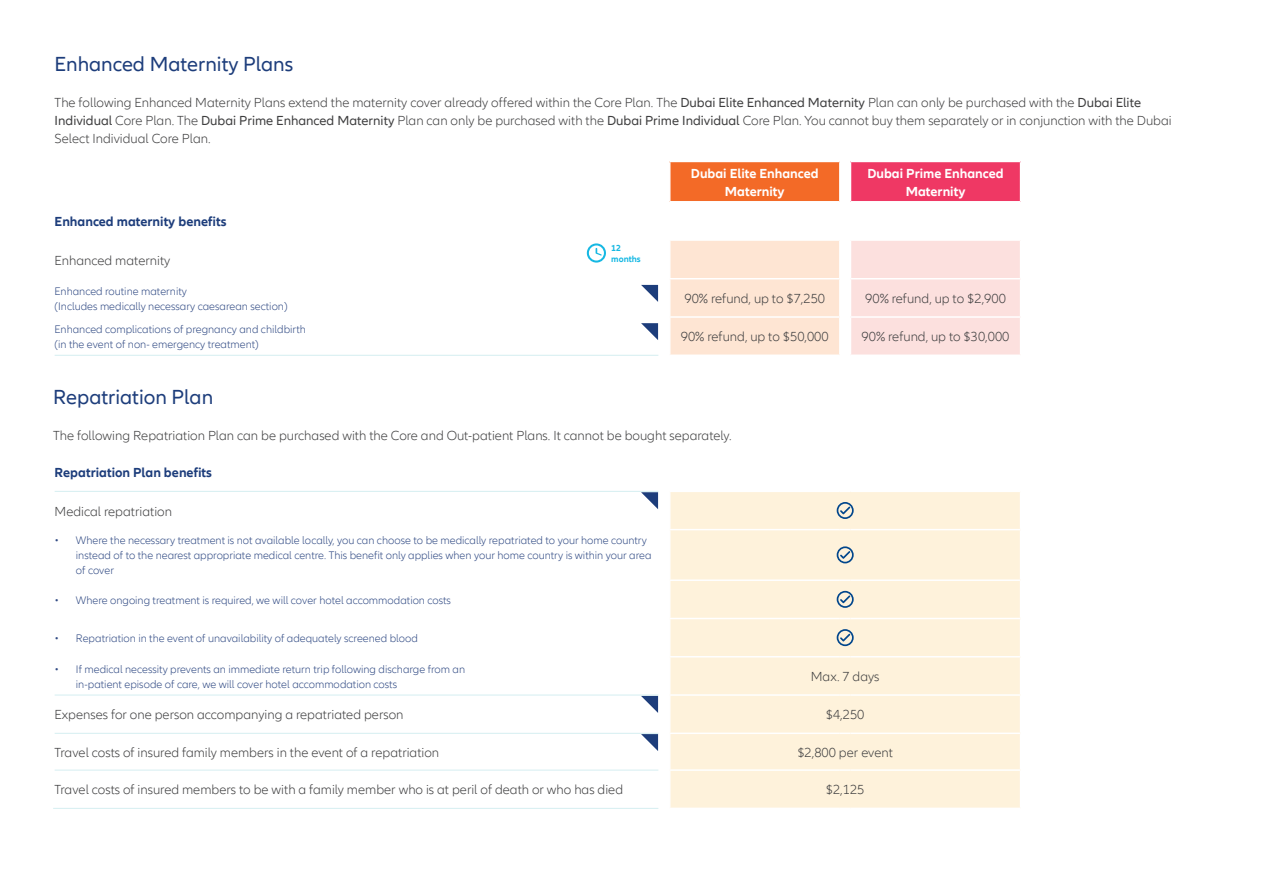
<style>
.page{position:relative;width:1263px;height:893px;background:#fff}
.page>*{position:absolute;margin:0;border:0;box-sizing:border-box;transform-origin:0 0}
.t1{font:21px "Allianz Neo";color:#1d3d7b}
.t2{font:300 13.5px/18px "Allianz Neo";color:#3e3e3f}
.t3{font:700 13.5px/18px "Allianz Neo";color:#fff;text-align:center}
.t4{font:700 13.5px "Allianz Neo";color:#1d3d7b}
.t5{font:300 11.25px/15px "Allianz Neo";color:#2f4983}
.t6{font:700 9px/10.5px "Allianz Neo";color:#16b8e3}
.s1{font-weight:400}
</style>
<div class="page">
<div style="left:670px;top:161px;width:170px;height:41px;background:#f36a27"></div>
<div style="left:850px;top:161px;width:170px;height:41px;background:#ef3864"></div>
<div style="left:670px;top:492px;width:350px;height:316px;background:#fef2db"></div>
<hr style="left:670px;top:161px;width:170px;height:1px;background:#fff">
<hr style="left:839px;top:162px;width:2px;height:39px;background:#fff">
<hr style="left:850px;top:161px;width:170px;height:1px;background:#fff">
<hr style="left:850px;top:162px;width:1px;height:39px;background:#fff">
<hr style="left:670px;top:201px;width:170px;height:2px;background:#fff">
<hr style="left:850px;top:201px;width:170px;height:2px;background:#fff">
<hr style="left:670px;top:529px;width:170px;height:1px;background:#fff">
<hr style="left:850px;top:529px;width:170px;height:1px;background:#fff">
<hr style="left:670px;top:579px;width:170px;height:2px;background:#fff">
<svg style="left:840px;top:579px;width:10px;height:2px"></svg>
<hr style="left:850px;top:579px;width:170px;height:2px;background:#fff">
<hr style="left:670px;top:618px;width:170px;height:1px;background:#fff">
<hr style="left:850px;top:618px;width:170px;height:1px;background:#fff">
<hr style="left:670px;top:656px;width:170px;height:1px;background:#fff">
<hr style="left:850px;top:656px;width:170px;height:1px;background:#fff">
<hr style="left:670px;top:694px;width:170px;height:2px;background:#fff">
<svg style="left:840px;top:694px;width:10px;height:2px"></svg>
<hr style="left:850px;top:694px;width:170px;height:2px;background:#fff">
<hr style="left:670px;top:732px;width:170px;height:2px;background:#fff">
<svg style="left:840px;top:732px;width:10px;height:2px"></svg>
<hr style="left:850px;top:732px;width:170px;height:2px;background:#fff">
<hr style="left:670px;top:769px;width:170px;height:2px;background:#fff">
<svg style="left:840px;top:769px;width:10px;height:2px"></svg>
<hr style="left:850px;top:769px;width:170px;height:2px;background:#fff">
<hr style="left:55px;top:355px;width:603px;height:1px;background:#d5eef1">
<hr style="left:55px;top:491px;width:603px;height:1px;background:#d5eef1">
<hr style="left:55px;top:695px;width:603px;height:1px;background:#d5eef1">
<hr style="left:55px;top:733px;width:603px;height:1px;background:#d5eef1">
<hr style="left:55px;top:770px;width:603px;height:1px;background:#d5eef1">
<hr style="left:53px;top:808px;width:605px;height:1px;background:#d5eef1">
<svg style="left:837px;top:502px;width:17px;height:17px"></svg>
<svg style="left:837px;top:546px;width:17px;height:17px"></svg>
<svg style="left:837px;top:591px;width:17px;height:17px"></svg>
<svg style="left:837px;top:629px;width:17px;height:17px"></svg>
<svg style="left:587px;top:243px;width:19px;height:20px"></svg>
<svg style="left:641px;top:241px;width:379px;height:115px"></svg>
<svg style="left:641px;top:491px;width:18px;height:18px"></svg>
<svg style="left:641px;top:694px;width:18px;height:19px"></svg>
<svg style="left:641px;top:733px;width:18px;height:18px"></svg>
<h1 class="t1" style="left:55px;top:52px;width:240px">Enhanced Maternity Plans</h1>
<p class="t2" style="left:55px;top:94px;width:1119px">The following Enhanced Maternity Plans extend the maternity cover already offered within the Core Plan. The <span class="s1">Dubai Elite Enhanced Maternity</span> Plan can only be purchased with the <span class="s1">Dubai Elite<br>Individual</span> Core Plan. The <span class="s1">Dubai Prime Enhanced Maternity</span> Plan can only be purchased with the <span class="s1">Dubai Prime Individual</span> Core Plan. You cannot buy them separately or in conjunction with the Dubai<br>Select Individual Core Plan.</p>
<p class="t3" style="left:691px;top:165px;width:129px">Dubai Elite Enhanced<br>Maternity</p>
<p class="t3" style="left:867px;top:165px;width:138px">Dubai Prime Enhanced<br>Maternity</p>
<p class="t4" style="left:55px;top:214px;width:173px">Enhanced maternity benefits</p>
<p class="t2" style="left:55px;top:251px;width:117px">Enhanced maternity</p>
<p class="t5" style="left:55px;top:284px;width:234px">Enhanced routine maternity<br>(Includes medically necessary caesarean section)</p>
<p class="t2" style="left:684px;top:290px;width:142px">90% refund, up to $7,250</p>
<p class="t2" style="left:865px;top:290px;width:142px">90% refund, up to $2,900</p>
<p class="t5" style="left:55px;top:322px;width:253px">Enhanced complications of pregnancy and childbirth (in the event of non- emergency treatment)</p>
<p class="t2" style="left:681px;top:328px;width:149px">90% refund, up to $50,000</p>
<p class="t2" style="left:861px;top:328px;width:149px">90% refund, up to $30,000</p>
<p class="t6" style="left:611px;top:243px;width:31px">12 months</p>
<h1 class="t1" style="left:53px;top:385px;width:162px">Repatriation Plan</h1>
<p class="t2" style="left:53px;top:426px;width:680px">The following Repatriation Plan can be purchased with the Core and Out-patient Plans. It cannot be bought separately.</p>
<p class="t4" style="left:55px;top:465px;width:159px">Repatriation Plan benefits</p>
<p class="t2" style="left:55px;top:503px;width:119px">Medical repatriation</p>
<p class="t5" style="left:76px;top:533px;width:577px;text-indent:-21px">• Where the necessary treatment is not available locally, you can choose to be medically repatriated to your home country instead of to the nearest appropriate medical centre. This benefit only applies when your home country is within your area of cover</p>
<p class="t5" style="left:55px;top:593px;width:398px">• Where ongoing treatment is required, we will cover hotel accommodation costs</p>
<p class="t5" style="left:55px;top:631px;width:365px">• Repatriation in the event of unavailability of adequately screened blood</p>
<p class="t5" style="left:76px;top:662px;width:391px;text-indent:-21px">• If medical necessity prevents an immediate return trip following discharge from an in-patient episode of care, we will cover hotel accommodation costs</p>
<p class="t2" style="left:811px;top:668px;width:70px">Max. 7 days</p>
<p class="t2" style="left:55px;top:706px;width:350px">Expenses for one person accompanying a repatriated person</p>
<p class="t2" style="left:826px;top:706px;width:40px">$4,250</p>
<p class="t2" style="left:55px;top:744px;width:386px">Travel costs of insured family members in the event of a repatriation</p>
<p class="t2" style="left:797px;top:744px;width:97px">$2,800 per event</p>
<p class="t2" style="left:55px;top:781px;width:570px">Travel costs of insured members to be with a family member who is at peril of death or who has died</p>
<p class="t2" style="left:826px;top:781px;width:40px">$2,125</p>
</div>
